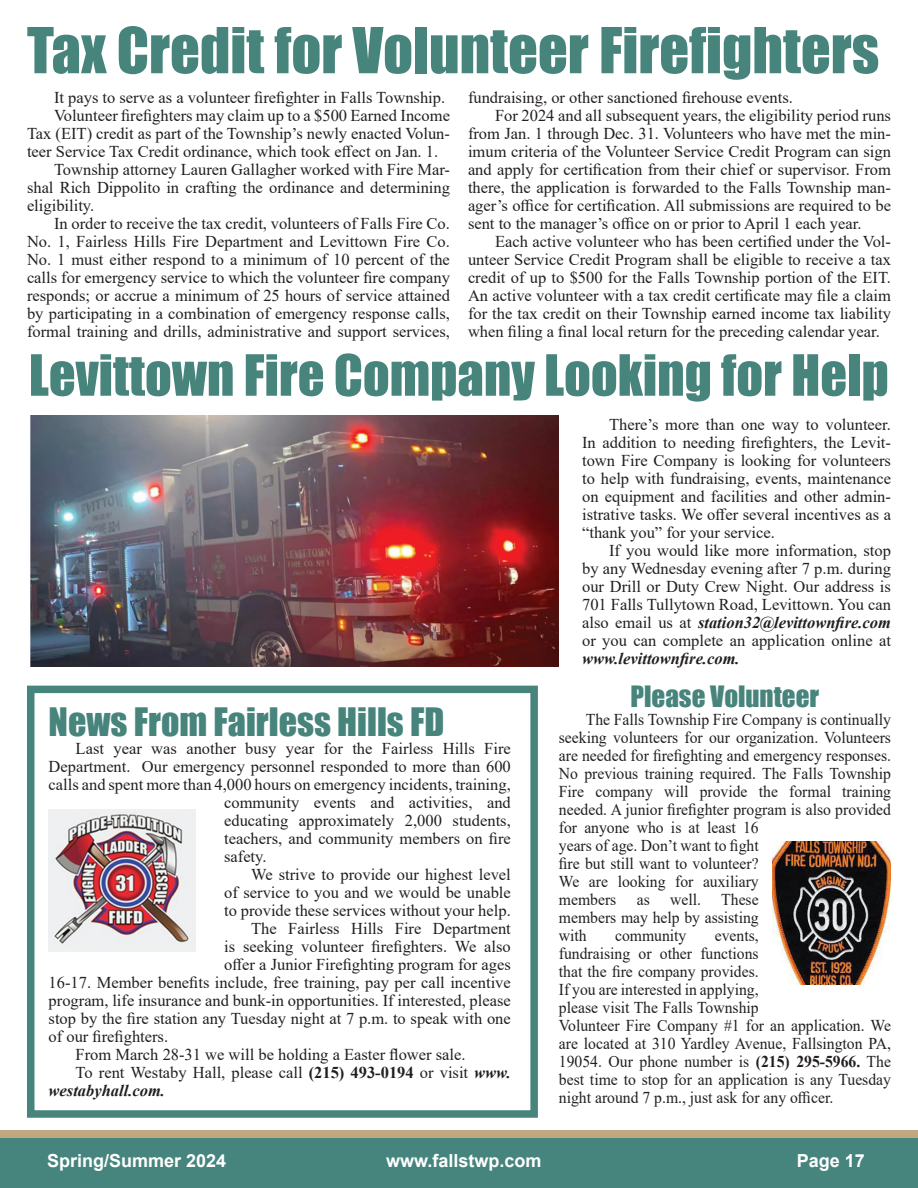
<style>
.page{position:relative;width:918px;height:1188px;background:#fff}
.page>*{position:absolute;margin:0;border:0;box-sizing:border-box;transform-origin:0 0}
.paragraph{font:58.5px "Impact";color:#47847c}
.t1{font:52.5px "Impact";color:#47847c}
.t2{font:36px "Impact";color:#47847c}
.t3{font:27px "Impact";color:#47847c}
.t4{font:700 18px "Arial";color:#fff}
.Default{font:16.5px/18px "Times New Roman";color:#231f20;text-align:justify}
.Default-2{font:16.5px/18px "Times New Roman";color:#231f20;scale:.95 1}
.s1{font-weight:700;font-style:italic}
.s2{font-weight:700}
</style>
<div class="page">
<div style="left:0;top:1130px;width:918px;height:58px;background:#c1a782"></div>
<div style="left:0;top:1138px;width:918px;height:50px;background:#46857d"></div>
<div style="left:27px;top:686px;width:511px;height:432px;border:8px solid #47847c"></div>
<img style="left:30px;top:415px;width:529px;height:251px">
<img style="left:772px;top:842px;width:119px;height:143px">
<img style="left:49px;top:809px;width:146px;height:143px">
<p class="paragraph" style="left:27px;top:5px;width:854px">Tax Credit for Volunteer Firefighters</p>
<p class="Default" style="left:54px;top:88px;width:393px">It pays to serve as a volunteer firefighter in Falls Township.</p>
<p class="Default" style="left:27px;top:106px;width:425px;text-indent:27px">Volunteer firefighters may claim up to a $500 Earned Income Tax (EIT) credit as part of the Township’s newly enacted Volun&shy;teer Service Tax Credit ordinance, which took effect on Jan. 1.</p>
<p class="Default" style="left:27px;top:160px;width:425px;text-indent:27px">Township attorney Lauren Gallagher worked with Fire Mar&shy;shal Rich Dippolito in crafting the ordinance and determining eligibility.</p>
<p class="Default" style="left:27px;top:214px;width:425px;text-indent:27px">In order to receive the tax credit, volunteers of Falls Fire Co.<br>No. 1, Fairless Hills Fire Department and Levittown Fire Co.<br>No. 1 must either respond to a minimum of 10 percent of the calls for emergency service to which the volunteer fire company responds; or accrue a minimum of 25 hours of service attained by participating in a combination of emergency response calls, formal training and drills, administrative and support services,</p>
<p class="Default" style="left:468px;top:88px;width:326px">fundraising, or other sanctioned firehouse events.</p>
<p class="Default" style="left:468px;top:106px;width:425px;text-indent:27px">For 2024 and all subsequent years, the eligibility period runs from Jan. 1 through Dec. 31. Volunteers who have met the min&shy;imum criteria of the Volunteer Service Credit Program can sign and apply for certification from their chief or supervisor. From there, the application is forwarded to the Falls Township man&shy;ager’s office for certification. All submissions are required to be sent to the manager’s office on or prior to April 1 each year.</p>
<p class="Default" style="left:468px;top:232px;width:425px;text-indent:27px">Each active volunteer who has been certified under the Vol&shy;unteer Service Credit Program shall be eligible to receive a tax credit of up to $500 for the Falls Township portion of the EIT.<br>An active volunteer with a tax credit certificate may file a claim for the tax credit on their Township earned income tax liability when filing a final local return for the preceding calendar year.</p>
<p class="t1" style="left:29px;top:334px;width:861px">Levittown Fire Company Looking for Help</p>
<p class="Default" style="left:582px;top:415px;width:310px;text-indent:27px">There’s more than one way to volunteer.<br>In addition to needing firefighters, the Levit&shy;town Fire Company is looking for volunteers to help with fundraising, events, maintenance on equipment and facilities and other admin&shy;istrative tasks. We offer several incentives as a “thank you” for your service.</p>
<p class="Default" style="left:582px;top:541px;width:310px;text-indent:27px">If you would like more information, stop by any Wednesday evening after 7 p.m. during our Drill or Duty Crew Night. Our address is 701 Falls Tullytown Road, Levittown. You can also email us at <span class="s1">station32@levittownfire.com </span>or you can complete an application online at <span class="s1">www.levittownfire.com.</span></p>
<p class="t2" style="left:49px;top:694px;width:397px">News From Fairless Hills FD</p>
<p class="Default" style="left:76px;top:739px;width:437px">Last year was another busy year for the Fairless Hills Fire</p>
<p class="Default" style="left:49px;top:757px;width:464px">Department. Our emergency personnel responded to more than 600</p>
<p class="Default" style="left:49px;top:775px;width:464px">calls and spent more than 4,000 hours on emergency incidents, training,</p>
<p class="Default" style="left:224px;top:793px;width:288px">community events and activities, and</p>
<p class="Default" style="left:224px;top:811px;width:288px">educating approximately 2,000 students,</p>
<p class="Default" style="left:224px;top:829px;width:288px">teachers, and community members on fire</p>
<p class="Default" style="left:224px;top:847px;width:44px">safety.</p>
<p class="Default" style="left:224px;top:865px;width:288px;text-indent:27px">We strive to provide our highest level of service to you and we would be unable to provide these services without your help.</p>
<p class="Default" style="left:251px;top:919px;width:261px">The Fairless Hills Fire Department</p>
<p class="Default" style="left:224px;top:937px;width:288px">is seeking volunteer firefighters. We also</p>
<p class="Default" style="left:224px;top:955px;width:288px">offer a Junior Firefighting program for ages</p>
<p class="Default" style="left:49px;top:973px;width:464px">16-17. Member benefits include, free training, pay per call incentive</p>
<p class="Default" style="left:49px;top:991px;width:464px">program, life insurance and bunk-in opportunities. If interested, please</p>
<p class="Default" style="left:49px;top:1009px;width:464px">stop by the fire station any Tuesday night at 7 p.m. to speak with one</p>
<p class="Default" style="left:49px;top:1027px;width:121px">of our firefighters.</p>
<p class="Default" style="left:76px;top:1045px;width:391px">From March 28-31 we will be holding a Easter flower sale.</p>
<p class="Default" style="left:49px;top:1063px;width:464px;text-indent:27px">To rent Westaby Hall, please call <span class="s2">(215) 493-0194</span> or visit <span class="s1">www. westabyhall.com.</span></p>
<p class="t3" style="left:631px;top:676px;width:190px">Please Volunteer</p>
<p class="Default-2" style="left:559px;top:710px;width:351px;text-indent:27px">The Falls Township Fire Company is continually seeking volunteers for our organization. Volunteers are needed for firefighting and emergency responses.<br>No previous training required. The Falls Township Fire company will provide the formal training needed. A junior firefighter program is also provided for anyone who is at least 16<br>years of age. Don’t want to fight<br>fire but still want to volunteer?<br>We are looking for auxiliary<br>members as well. These<br>members may help by assisting<br>with</p>
<p class="Default-2" style="left:615px;top:926px;width:77px">community</p>
<p class="Default-2" style="left:559px;top:926px;width:351px;text-indent:156px">events,<br>fundraising or other functions<br>that the fire company provides.<br>If you are interested in applying,<br>please visit The Falls Township<br>Volunteer Fire Company #1 for an application. We are located at 310 Yardley Avenue, Fallsington PA, 19054. Our phone number is <span class="s2">(215) 295-5966.</span> The best time to stop for an application is any Tuesday night around 7 p.m., just ask for any officer.</p>
<p class="t4" style="left:47px;top:1148px;width:181px">Spring/Summer 2024</p>
<p class="t4" style="left:386px;top:1148px;width:157px">www.fallstwp.com</p>
<p class="t4" style="left:797px;top:1148px;width:70px">Page 17</p>
</div>
